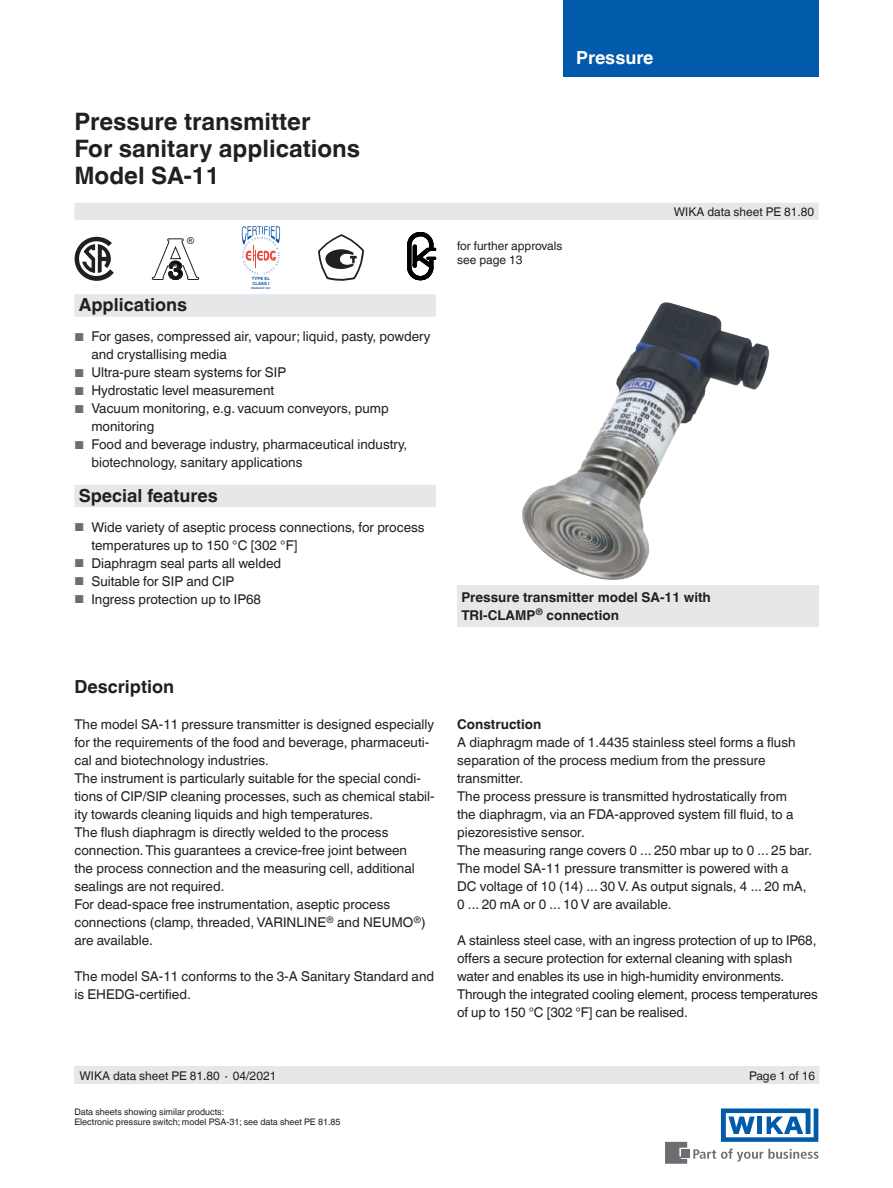
<style>
.page{position:relative;width:893px;height:1188px;background:#fff}
.page>*{position:absolute;margin:0;border:0;box-sizing:border-box;transform-origin:0 0}
.t1{font:700 24px/27px "Helvetica World";color:#231f20}
.t2{font:700 18px "Helvetica World";color:#231f20}
.t3{font:700 18px "Helvetica World";color:#fff}
.t4{font:13.5px/18px "Helvetica World";color:#231f20}
.t5{font:700 13.5px/18px "Helvetica World";color:#231f20}
.t6{font:12px/13.5px "Helvetica World";color:#231f20}
.t7{font:9.6px "Arial";color:#231f20}
.t8{font:9px/10.5px "Helvetica World";color:#231f20}
.t9{font:700 4.35px/5.2px "Arial";color:#0a4fa2}
.t10{font:700 2.55px "Arial";color:#0a4fa2}
.s1{font-size:11.55px;color:#6d6e71}
</style>
<div class="page">
<svg style="left:693px;top:1149px;width:126px;height:13px"></svg>
<div style="left:682px;top:1150px;width:8px;height:8px;background:#6d6e71"></div>
<svg style="left:665px;top:1142px;width:22px;height:22px"></svg>
<svg style="left:721px;top:1108px;width:97px;height:34px"></svg>
<div style="left:563px;top:0;width:256px;height:76px;background:#015aaa"></div>
<div style="left:74px;top:203px;width:745px;height:17px;background:#e6e7e9"></div>
<div style="left:74px;top:1066px;width:745px;height:18px;background:#e6e7e9"></div>
<img style="left:522px;top:302px;width:247px;height:278px">
<div style="left:457px;top:585px;width:362px;height:42px;background:#e6e7e9"></div>
<div style="left:74px;top:294px;width:362px;height:23px;background:#e6e7e9"></div>
<div style="left:74px;top:485px;width:362px;height:22px;background:#e6e7e9"></div>
<svg style="left:75px;top:237px;width:39px;height:44px"></svg>
<svg style="left:318px;top:234px;width:46px;height:47px"></svg>
<svg style="left:242px;top:226px;width:38px;height:48px"></svg>
<svg style="left:152px;top:239px;width:47px;height:41px"></svg>
<svg style="left:408px;top:232px;width:28px;height:48px"></svg>
<h1 class="t1" style="left:74px;top:110px;width:287px">Pressure transmitter<br>For sanitary applications<br>Model SA-11</h1>
<p class="t7" style="left:187px;top:235px;width:9px">®</p>
<p class="t9" style="left:252px;top:276px;width:20px">TYPE EL<br>CLASS I</p>
<p class="t10" style="left:251px;top:286px;width:21px">FEBRUARY 2021</p>
<h2 class="t2" style="left:79px;top:298px;width:110px">Applications</h2>
<p class="t4" style="left:91px;top:329px;width:341px;text-indent:-17px"><span class="s1">■</span> For gases, compressed air, vapour; liquid, pasty, powdery and crystallising media</p>
<p class="t4" style="left:74px;top:365px;width:213px"><span class="s1">■</span> Ultra-pure steam systems for SIP</p>
<p class="t4" style="left:74px;top:383px;width:201px"><span class="s1">■</span> Hydrostatic level measurement</p>
<p class="t4" style="left:91px;top:401px;width:299px;text-indent:-17px"><span class="s1">■</span> Vacuum monitoring, e.g. vacuum conveyors, pump monitoring</p>
<p class="t4" style="left:91px;top:437px;width:317px;text-indent:-17px"><span class="s1">■</span> Food and beverage industry, pharmaceutical industry, biotechnology, sanitary applications</p>
<h2 class="t2" style="left:79px;top:489px;width:141px">Special features</h2>
<p class="t4" style="left:91px;top:519px;width:335px;text-indent:-17px"><span class="s1">■</span> Wide variety of aseptic process connections, for process temperatures up to 150 °C [302 °F]</p>
<p class="t4" style="left:74px;top:555px;width:208px"><span class="s1">■</span> Diaphragm seal parts all welded</p>
<p class="t4" style="left:74px;top:573px;width:161px"><span class="s1">■</span> Suitable for SIP and CIP</p>
<p class="t4" style="left:74px;top:591px;width:188px"><span class="s1">■</span> Ingress protection up to IP68</p>
<h2 class="t3" style="left:576px;top:47px;width:79px">Pressure</h2>
<p class="t6" style="left:457px;top:240px;width:107px">for further approvals see page 13</p>
<p class="t6" style="left:674px;top:206px;width:142px">WIKA data sheet PE 81.80</p>
<p class="t5" style="left:461px;top:589px;width:251px">Pressure transmitter model SA-11 with<br>TRI-CLAMP<sup>®</sup> connection</p>
<h2 class="t2" style="left:74px;top:680px;width:101px">Description</h2>
<p class="t4" style="left:74px;top:717px;width:362px">The model SA-11 pressure transmitter is designed especially for the requirements of the food and beverage, pharmaceuti&shy;cal and biotechnology industries.<br>The instrument is particularly suitable for the special condi&shy;tions of CIP/SIP cleaning processes, such as chemical stabil&shy;ity towards cleaning liquids and high temperatures.<br>The flush diaphragm is directly welded to the process connection. This guarantees a crevice-free joint between<br>the process connection and the measuring cell, additional sealings are not required.<br>For dead-space free instrumentation, aseptic process connections (clamp, threaded, VARINLINE<sup>®</sup> and NEUMO<sup>®</sup>) are available.</p>
<p class="t4" style="left:74px;top:969px;width:361px">The model SA-11 conforms to the 3-A Sanitary Standard and is EHEDG-certified.</p>
<p class="t6" style="left:80px;top:1070px;width:198px">WIKA data sheet PE 81.80 ∙ 04/2021</p>
<p class="t8" style="left:74px;top:1107px;width:268px">Data sheets showing similar products:<br>Electronic pressure switch; model PSA-31; see data sheet PE 81.85</p>
<p class="t5" style="left:457px;top:717px;width:86px">Construction</p>
<p class="t4" style="left:457px;top:733px;width:356px">A diaphragm made of 1.4435 stainless steel forms a flush separation of the process medium from the pressure transmitter.<br>The process pressure is transmitted hydrostatically from<br>the diaphragm, via an FDA-approved system fill fluid, to a piezoresistive sensor.<br>The measuring range covers 0 ... 250 mbar up to 0 ... 25 bar.<br>The model SA-11 pressure transmitter is powered with a<br>DC voltage of 10 (14) ... 30 V. As output signals, 4 ... 20 mA, 0 ... 20 mA or 0 ... 10 V are available.</p>
<p class="t4" style="left:457px;top:933px;width:362px">A stainless steel case, with an ingress protection of up to IP68, offers a secure protection for external cleaning with splash water and enables its use in high-humidity environments.<br>Through the integrated cooling element, process temperatures of up to 150 °C [302 °F] can be realised.</p>
<p class="t6" style="left:749px;top:1070px;width:68px">Page 1 of 16</p>
</div>
